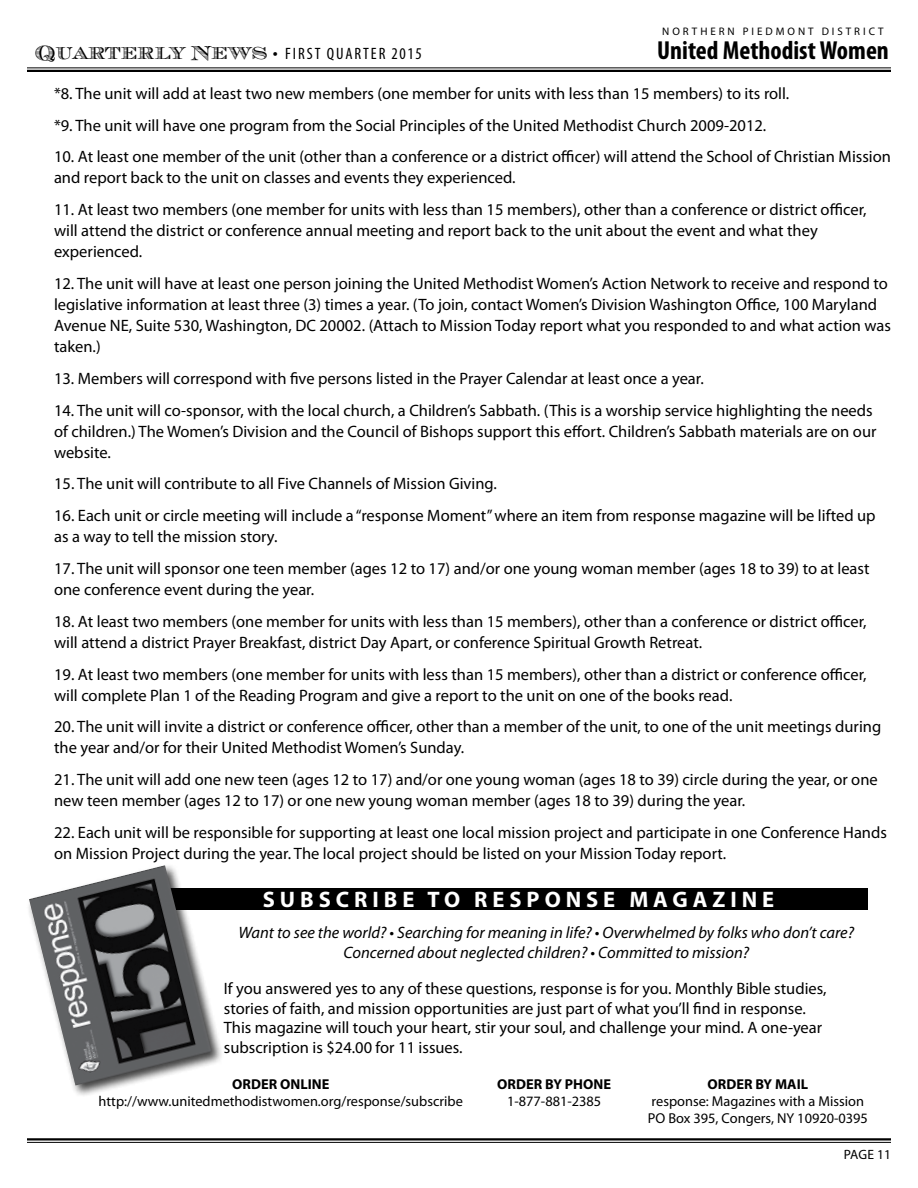
<style>
.page{position:relative;width:918px;height:1188px;background:#fff}
.page>*{position:absolute;margin:0;border:0;box-sizing:border-box;transform-origin:0 0}
.t1{font:700 condensed 26.1px "Myriad Pro";color:#000}
.t2{font:700 22.5px "Myriad Pro";letter-spacing:.22em;color:#fff}
.t3{font:16.5px/21px "Myriad Pro";color:#000}
.t4{font:italic 16.5px/19.8px "Myriad Pro";color:#000;text-align:center}
.t5{font:condensed 16.5px "Myriad Pro";letter-spacing:.12em;color:#000}
.t6{font:14.4px/17.2px "Myriad Pro";color:#000}
.t7{font:700 14.4px "Myriad Pro";color:#000}
.t8{font:13.5px "Myriad Pro";letter-spacing:.005em;color:#000}
.t9{font:10.95px "Myriad Pro";letter-spacing:.27em;color:#000}
.s1{font-family:"Chevalier Str DCD";font-stretch:normal;font-size:19.5px}
.s2{font-size:19.5px}
</style>
<div class="page">
<hr style="left:27px;top:67px;width:864px;height:1px;background:#000">
<hr style="left:27px;top:70px;width:864px;height:2px;background:#000">
<hr style="left:27px;top:1138px;width:864px;height:3px;background:#000">
<hr style="left:27px;top:1142px;width:864px;height:1px;background:#000">
<div style="left:130px;top:888px;width:738px;height:22px;background:#000"></div>
<div style="left:27px;top:863px;width:197px;height:235px;background:#000;opacity:.75"></div>
<img style="left:29px;top:865px;width:182px;height:220px">
<p class="t9" style="left:662px;top:25px;width:223px">Northern Piedmon t D istrict</p>
<h1 class="t1" style="left:657px;top:34px;width:233px">United Methodist Women</h1>
<p class="t3" style="left:54px;top:77px;width:737px;line-height:31.8px">*8. The unit will add at least two new members (one member for units with less than 15 members) to its roll. *9. The unit will have one program from the Social Principles of the United Methodist Church 2009-2012.</p>
<p class="t3" style="left:54px;top:146px;width:839px">10. At least one member of the unit (other than a conference or a district officer) will attend the School of Christian Mission and report back to the unit on classes and events they experienced.</p>
<p class="t3" style="left:54px;top:199px;width:814px">11. At least two members (one member for units with less than 15 members), other than a conference or district officer, will attend the district or conference annual meeting and report back to the unit about the event and what they experienced.</p>
<p class="t3" style="left:54px;top:273px;width:838px">12. The unit will have at least one person joining the United Methodist Women’s Action Network to receive and respond to legislative information at least three (3) times a year. (To join, contact Women’s Division Washington Office, 100 Maryland Avenue NE, Suite 530, Washington, DC 20002. (Attach to Mission Today report what you responded to and what action was taken.)</p>
<p class="t3" style="left:54px;top:367px;width:651px">13. Members will correspond with five persons listed in the Prayer Calendar at least once a year.</p>
<p class="t3" style="left:54px;top:399px;width:824px">14. The unit will co-sponsor, with the local church, a Children’s Sabbath. (This is a worship service highlighting the needs of children.) The Women’s Division and the Council of Bishops support this effort. Children’s Sabbath materials are on our website.</p>
<p class="t3" style="left:54px;top:473px;width:444px">15. The unit will contribute to all Five Channels of Mission Giving.</p>
<p class="t3" style="left:54px;top:505px;width:823px">16. Each unit or circle meeting will include a “response Moment” where an item from response magazine will be lifted up as a way to tell the mission story.</p>
<p class="t3" style="left:54px;top:558px;width:817px">17. The unit will sponsor one teen member (ages 12 to 17) and/or one young woman member (ages 18 to 39) to at least one conference event during the year.</p>
<p class="t3" style="left:54px;top:610px;width:814px">18. At least two members (one member for units with less than 15 members), other than a conference or district officer, will attend a district Prayer Breakfast, district Day Apart, or conference Spiritual Growth Retreat.</p>
<p class="t3" style="left:54px;top:663px;width:814px">19. At least two members (one member for units with less than 15 members), other than a district or conference officer, will complete Plan 1 of the Reading Program and give a report to the unit on one of the books read.</p>
<p class="t3" style="left:54px;top:716px;width:829px">20. The unit will invite a district or conference officer, other than a member of the unit, to one of the unit meetings during the year and/or for their United Methodist Women’s Sunday.</p>
<p class="t3" style="left:54px;top:769px;width:825px">21. The unit will add one new teen (ages 12 to 17) and/or one young woman (ages 18 to 39) circle during the year, or one new teen member (ages 12 to 17) or one new young woman member (ages 18 to 39) during the year.</p>
<p class="t3" style="left:54px;top:822px;width:834px">22. Each unit will be responsible for supporting at least one local mission project and participate in one Conference Hands on Mission Project during the year. The local project should be listed on your Mission Today report.</p>
<p class="t5" style="left:35px;top:43px;width:389px"><span class="s1">Quarterly News</span> <span class="s2">•</span> FIRST QUARTER 2015</p>
<h2 class="t2" style="left:263px;top:884px;width:72px">SU BSCRI</h2>
<h2 class="t2" style="left:384px;top:884px;width:61px">BE TO</h2>
<h2 class="t2" style="left:474px;top:884px;width:19px">RESPONSE</h2>
<h2 class="t2" style="left:629px;top:884px;width:21px">MAGA</h2>
<h2 class="t2" style="left:713px;top:884px;width:33px">ZINE</h2>
<p class="t4" style="left:238px;top:922px;width:617px">Want to see the world? • Searching for meaning in life? • Overwhelmed by folks who don’t care?<br>Concerned about neglected children? • Committed to mission?</p>
<p class="t3" style="left:224px;top:978px;width:604px;line-height:19.8px">If you answered yes to any of these questions, response is for you. Monthly Bible studies, stories of faith, and mission opportunities are just part of what you’ll find in response.<br>This magazine will touch your heart, stir your soul, and challenge your mind. A one-year subscription is $24.00 for 11 issues.</p>
<p class="t7" style="left:232px;top:1074px;width:99px">ORDER ONLINE</p>
<p class="t6" style="left:99px;top:1092px;width:366px">http://www.unitedmethodistwomen.org/response/subscribe</p>
<p class="t7" style="left:497px;top:1074px;width:115px">ORDER BY PHONE</p>
<p class="t6" style="left:507px;top:1092px;width:96px">1-877-881-2385</p>
<p class="t7" style="left:708px;top:1074px;width:102px">ORDER BY MAIL</p>
<p class="t6" style="left:648px;top:1092px;width:222px">response: Magazines with a Mission<br>PO Box 395, Congers, NY 10920-0395</p>
<p class="t8" style="left:844px;top:1146px;width:49px">PAGE 11</p>
</div>
